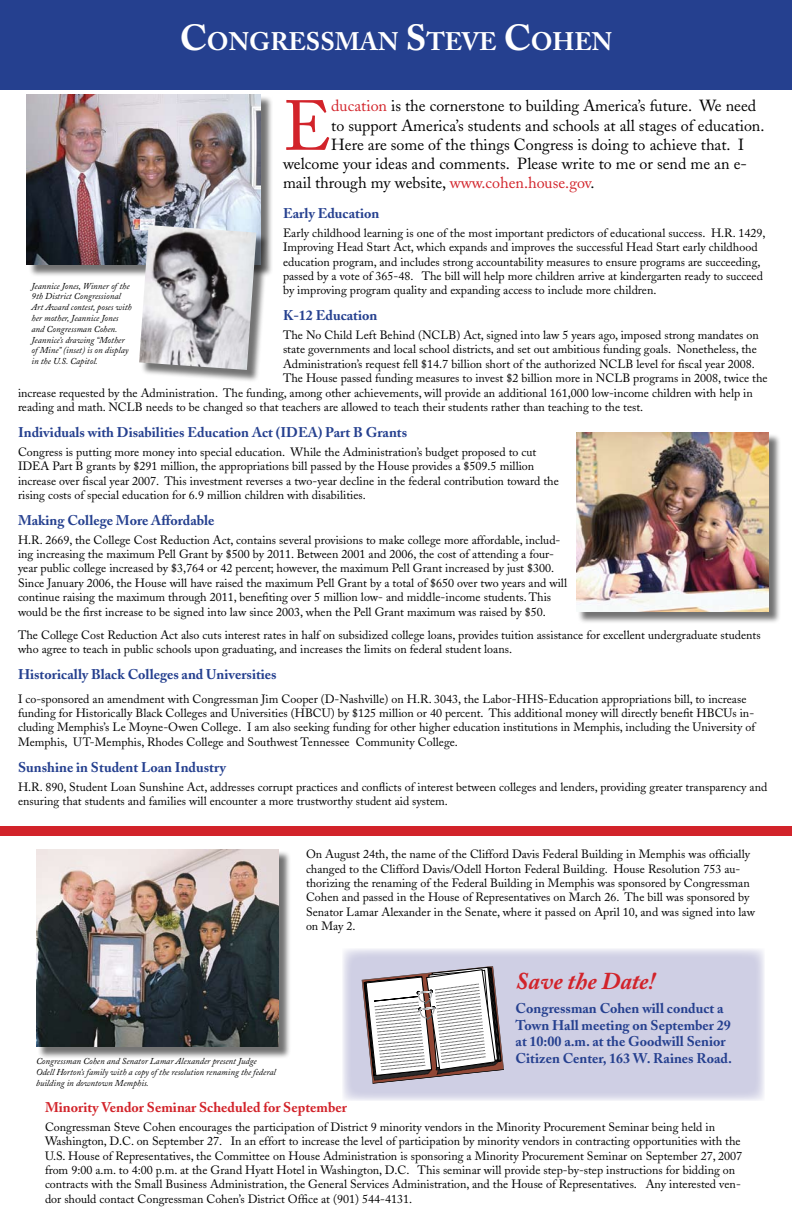
<style>
.page{position:relative;width:792px;height:1224px;background:#fff}
.page>*{position:absolute;margin:0;border:0;box-sizing:border-box;transform-origin:0 0}
.t1{font:70px "Adobe Caslon";color:#d2232a}
.t2{font:700 25.2px "Adobe Caslon";color:#fff}
.t3{font:italic 700 24px "Adobe Caslon";color:#d2232a}
.t4{font:16px "Adobe Caslon";color:#000}
.t5{font:700 14px/16.8px "Adobe Caslon";color:#25408f}
.t6{font:700 14px "Adobe Caslon";color:#d2232a}
.t7{font:12px/14.4px "Adobe Caslon";color:#000}
.t8{font:italic 9px/10.8px "Adobe Caslon";color:#000}
.s1{font-size:36px}
.s2{color:#d2232a}
</style>
<div class="page">
<div style="left:342px;top:948px;width:423px;height:153px;background:#cfcfe4"></div>
<div style="left:0;top:0;width:792px;height:90px;background:#25408f"></div>
<div style="left:28px;top:96px;width:249px;height:186px;background:#000;opacity:.55"></div>
<img style="left:27px;top:94px;width:234px;height:171px">
<div style="left:141px;top:227px;width:132px;height:161px;background:#000;opacity:.55"></div>
<img style="left:139px;top:225px;width:117px;height:145px">
<div style="left:578px;top:434px;width:208px;height:194px;background:#000;opacity:.55"></div>
<img style="left:576px;top:432px;width:193px;height:179px">
<div style="left:38px;top:850px;width:258px;height:214px;background:#000;opacity:.55"></div>
<img style="left:36px;top:849px;width:243px;height:198px">
<svg style="left:362px;top:966px;width:142px;height:118px"></svg>
<div style="left:0;top:826px;width:792px;height:10px;background:#d2232a"></div>
<h2 class="t2" style="left:180px;top:27px;width:434px"><span class="s1">C</span>ONGRESSMAN <span class="s1">S</span>TEVE <span class="s1">C</span>OHEN</h2>
<h1 class="t1" style="left:283px;top:85px;width:50px">E</h1>
<h3 class="t4" style="left:331px;top:97px;width:426px"><span class="s2">ducation</span> is the cornerstone to building America’s future. We need</h3>
<h3 class="t4" style="left:331px;top:116px;width:435px">to support America’s students and schools at all stages of education.</h3>
<h3 class="t4" style="left:331px;top:135px;width:414px">Here are some of the things Congress is doing to achieve that. I</h3>
<h3 class="t4" style="left:283px;top:154px;width:465px">welcome your ideas and comments. Please write to me or send me an e-</h3>
<h3 class="t4" style="left:283px;top:173px;width:313px">mail through my website, <span class="s2">www.cohen.house.gov</span>.</h3>
<p class="t5" style="left:283px;top:205px;width:98px">Early Education</p>
<p class="t7" style="left:283px;top:226px;width:484px">Early childhood learning is one of the most important predictors of educational success. H.R. 1429, Improving Head Start Act, which expands and improves the successful Head Start early childhood education program, and includes strong accountability measures to ensure programs are succeeding, passed by a vote of 365-48. The bill will help more children arrive at kindergarten ready to succeed by improving program quality and expanding access to include more children.</p>
<p class="t5" style="left:283px;top:307px;width:96px">K-12 Education</p>
<p class="t7" style="left:283px;top:328px;width:477px">The No Child Left Behind (NCLB) Act, signed into law 5 years ago, imposed strong mandates on</p>
<p class="t7" style="left:283px;top:342px;width:475px">state governments and local school districts, and set out ambitious funding goals. Nonetheless, the</p>
<p class="t7" style="left:283px;top:357px;width:473px">Administration’s request fell $14.7 billion short of the authorized NCLB level for fiscal year 2008.</p>
<p class="t7" style="left:283px;top:371px;width:486px">The House passed funding measures to invest $2 billion more in NCLB programs in 2008, twice the</p>
<p class="t7" style="left:18px;top:386px;width:736px">increase requested by the Administration. The funding, among other achievements, will provide an additional 161,000 low-income children with help in</p>
<p class="t7" style="left:18px;top:400px;width:627px">reading and math. NCLB needs to be changed so that teachers are allowed to teach their students rather than teaching to the test.</p>
<p class="t5" style="left:18px;top:424px;width:391px">Individuals with Disabilities Education Act (IDEA) Part B Grants</p>
<p class="t7" style="left:18px;top:445px;width:542px">Congress is putting more money into special education. While the Administration’s budget proposed to cut IDEA Part B grants by $291 million, the appropriations bill passed by the House provides a $509.5 million increase over fiscal year 2007. This investment reverses a two-year decline in the federal contribution toward the rising costs of special education for 6.9 million children with disabilities.</p>
<p class="t5" style="left:18px;top:512px;width:198px">Making College More Affordable</p>
<p class="t7" style="left:18px;top:533px;width:551px">H.R. 2669, the College Cost Reduction Act, contains several provisions to make college more affordable, includ&shy;ing increasing the maximum Pell Grant by $500 by 2011. Between 2001 and 2006, the cost of attending a four&shy;year public college increased by $3,764 or 42 percent; however, the maximum Pell Grant increased by just $300.<br>Since January 2006, the House will have raised the maximum Pell Grant by a total of $650 over two years and will continue raising the maximum through 2011, benefiting over 5 million low- and middle-income students. This would be the first increase to be signed into law since 2003, when the Pell Grant maximum was raised by $50.</p>
<p class="t7" style="left:18px;top:628px;width:744px">The College Cost Reduction Act also cuts interest rates in half on subsidized college loans, provides tuition assistance for excellent undergraduate students who agree to teach in public schools upon graduating, and increases the limits on federal student loans.</p>
<p class="t5" style="left:18px;top:666px;width:260px">Historically Black Colleges and Universities</p>
<p class="t7" style="left:18px;top:692px;width:739px">I co-sponsored an amendment with Congressman Jim Cooper (D-Nashville) on H.R. 3043, the Labor-HHS-Education appropriations bill, to increase funding for Historically Black Colleges and Universities (HBCU) by $125 million or 40 percent. This additional money will directly benefit HBCUs in&shy;cluding Memphis’s Le Moyne-Owen College. I am also seeking funding for other higher education institutions in Memphis, including the University of Memphis, UT-Memphis, Rhodes College and Southwest Tennessee Community College.</p>
<p class="t5" style="left:18px;top:759px;width:210px">Sunshine in Student Loan Industry</p>
<p class="t7" style="left:18px;top:779px;width:751px">H.R. 890, Student Loan Sunshine Act, addresses corrupt practices and conflicts of interest between colleges and lenders, providing greater transparency and ensuring that students and families will encounter a more trustworthy student aid system.</p>
<p class="t8" style="left:32px;top:281px;width:102px">Jeannice Jones, Winner of the<br>9th District Congressional<br>Art Award contest, poses with her mother, Jeannice Jones and Congressman Cohen.<br>Jeannice’s drawing “Mother of Mine” (inset) is on display in the U.S. Capitol.</p>
<p class="t7" style="left:306px;top:847px;width:450px">On August 24th, the name of the Clifford Davis Federal Building in Memphis was officially changed to the Clifford Davis/Odell Horton Federal Building. House Resolution 753 au&shy;thorizing the renaming of the Federal Building in Memphis was sponsored by Congressman Cohen and passed in the House of Representatives on March 26. The bill was sponsored by Senator Lamar Alexander in the Senate, where it passed on April 10, and was signed into law on May 2.</p>
<p class="t8" style="left:36px;top:1056px;width:241px">Congressman Cohen and Senator Lamar Alexander present Judge<br>Odell Horton’s family with a copy of the resolution renaming the federal building in downtown Memphis.</p>
<h3 class="t3" style="left:516px;top:967px;width:141px">Save the Date!</h3>
<p class="t5" style="left:516px;top:1000px;width:218px">Congressman Cohen will conduct a Town Hall meeting on September 29 at 10:00 a.m. at the Goodwill Senior Citizen Center, 163 W. Raines Road.</p>
<p class="t6" style="left:45px;top:1099px;width:303px">Minority Vendor Seminar Scheduled for September</p>
<p class="t7" style="left:45px;top:1120px;width:699px">Congressman Steve Cohen encourages the participation of District 9 minority vendors in the Minority Procurement Seminar being held in Washington, D.C. on September 27. In an effort to increase the level of participation by minority vendors in contracting opportunities with the U.S. House of Representatives, the Committee on House Administration is sponsoring a Minority Procurement Seminar on September 27, 2007 from 9:00 a.m. to 4:00 p.m. at the Grand Hyatt Hotel in Washington, D.C. This seminar will provide step-by-step instructions for bidding on contracts with the Small Business Administration, the General Services Administration, and the House of Representatives. Any interested ven&shy;dor should contact Congressman Cohen’s District Office at (901) 544-4131.</p>
</div>
